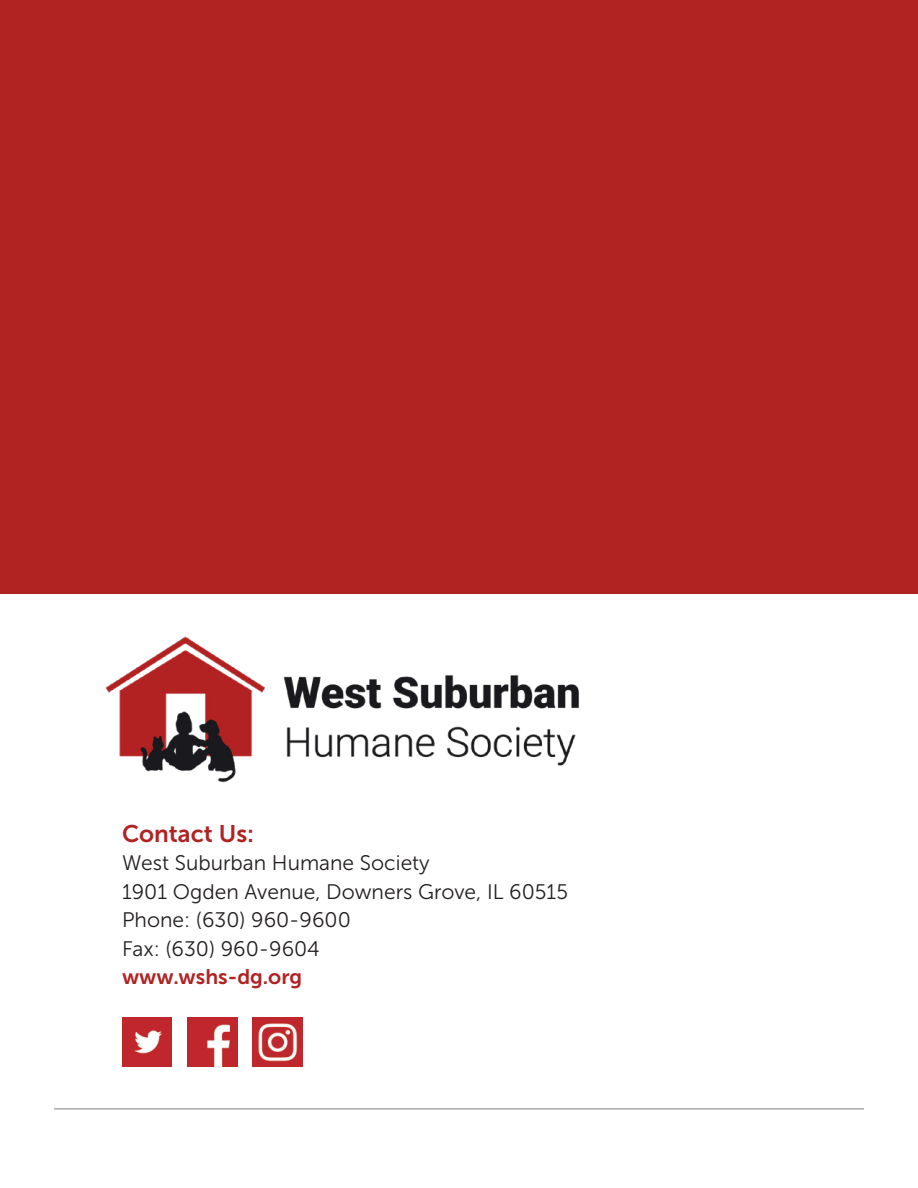
<style>
.page{position:relative;width:918px;height:1188px;background:#fff}
.page>*{position:absolute;margin:0;border:0;box-sizing:border-box;transform-origin:0 0}
.t1{font:24px "Museo Sans 700";color:#b12223}
.t2{font:21px "Museo Sans 300";color:#231f20}
.t3{font:21px "Museo Sans 700";color:#b12223}
</style>
<div class="page">
<div style="left:0;top:0;width:918px;height:594px;background:#b12223"></div>
<img style="left:122px;top:1017px;width:50px;height:50px">
<img style="left:187px;top:1017px;width:50px;height:50px">
<img style="left:253px;top:1017px;width:49px;height:50px">
<hr style="left:54px;top:1108px;width:810px;height:2px;background:#a8a9ad">
<img style="left:105px;top:636px;width:474px;height:147px">
<p class="t1" style="left:122px;top:820px;width:134px">Contact Us:</p>
<p class="t2" style="left:122px;top:852px;width:309px">West Suburban Humane Society</p>
<p class="t2" style="left:122px;top:880px;width:448px">1901 Ogden Avenue, Downers Grove, IL 60515</p>
<p class="t2" style="left:122px;top:909px;width:230px">Phone: (630) 960-9600</p>
<p class="t2" style="left:122px;top:937px;width:199px">Fax: (630) 960-9604</p>
<p class="t3" style="left:122px;top:965px;width:182px">www.wshs-dg.org</p>
</div>
